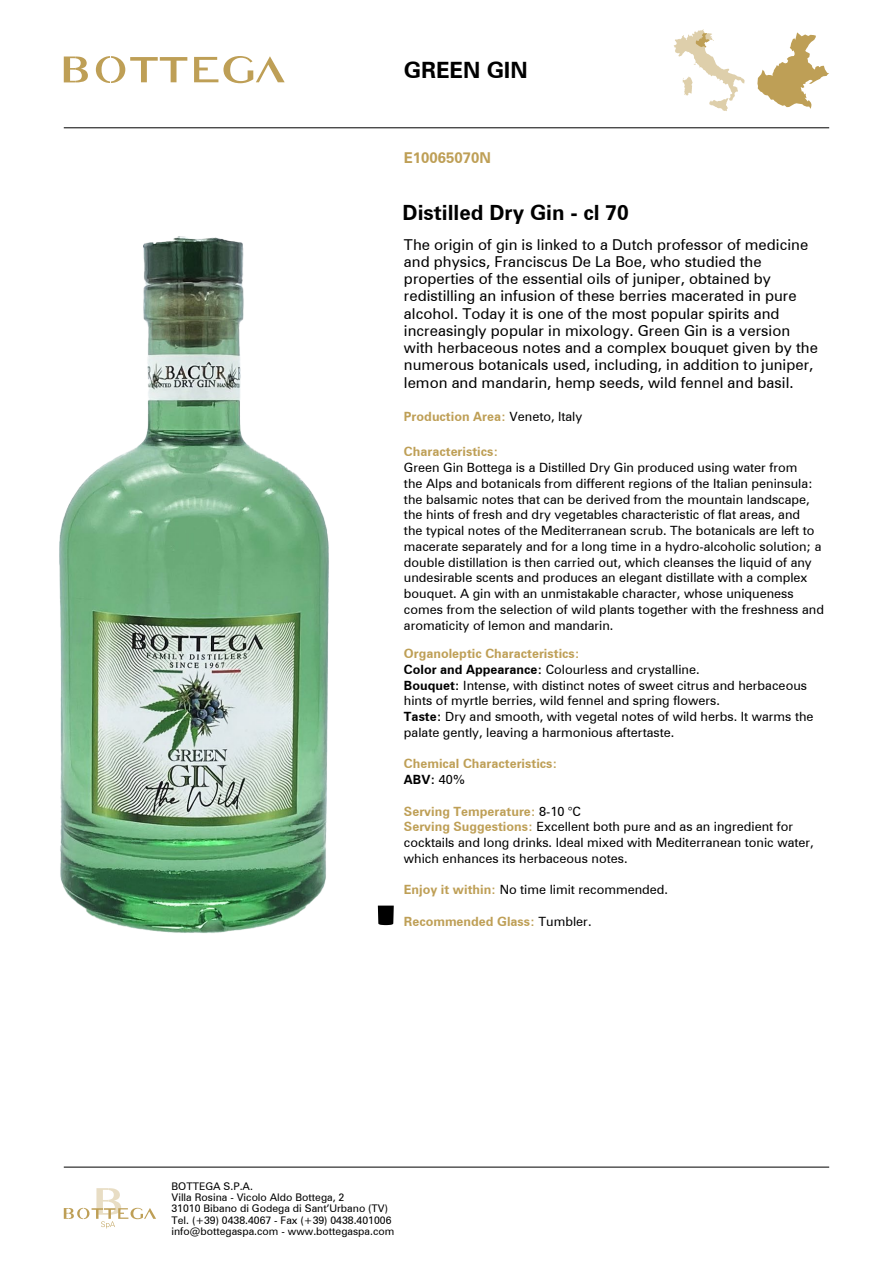
<style>
.page{position:relative;width:893px;height:1263px;background:#fff}
.page>*{position:absolute;margin:0;border:0;box-sizing:border-box;transform-origin:0 0}
.t1{font:700 22.5px "Zurich BT";color:#000}
.t2{font:700 21px "Zurich BT";color:#000}
.t3{font:15px/17.2px "Zurich BT";color:#000}
.t4{font:700 15px "Zurich BT";color:#be9f56}
.t5{font:12.75px/15.8px "Zurich BT";color:#000}
.t6{font:700 12.75px/15.8px "Zurich BT";color:#be9f56}
.t7{font:10.5px/11.2px "Zurich BT";color:#000}
.s1{font-weight:400;color:#000}
.s2{font-weight:700;color:#be9f56}
.s3{font-weight:700}
.s4{color:#000}
</style>
<div class="page">
<hr style="left:64px;top:128px;width:765px;height:1px;background:#000">
<hr style="left:64px;top:1167px;width:765px;height:1px;background:#000">
<svg style="left:64px;top:1188px;width:92px;height:40px"></svg>
<svg style="left:757px;top:32px;width:72px;height:77px"></svg>
<svg style="left:674px;top:29px;width:71px;height:82px"></svg>
<svg style="left:64px;top:57px;width:24px;height:25px"></svg>
<svg style="left:194px;top:56px;width:91px;height:27px"></svg>
<svg style="left:96px;top:56px;width:91px;height:27px"></svg>
<img style="left:59px;top:236px;width:335px;height:697px">
<h1 class="t1" style="left:404px;top:57px;width:125px">GREEN GIN</h1>
<p class="t4" style="left:404px;top:149px;width:88px">E10065070N</p>
<h2 class="t2" style="left:403px;top:200px;width:228px">Distilled Dry Gin - cl 70</h2>
<p class="t3" style="left:404px;top:235px;width:416px">The origin of gin is linked to a Dutch professor of medicine and physics, Franciscus De La Boe, who studied the properties of the essential oils of juniper, obtained by redistilling an infusion of these berries macerated in pure alcohol. Today it is one of the most popular spirits and increasingly popular in mixology. Green Gin is a version with herbaceous notes and a complex bouquet given by the numerous botanicals used, including, in addition to juniper, lemon and mandarin, hemp seeds, wild fennel and basil.</p>
<p class="t6" style="left:404px;top:409px;width:180px">Production Area: <span class="s1">Veneto, Italy</span></p>
<p class="t6" style="left:404px;top:444px;width:96px">Characteristics:</p>
<p class="t5" style="left:404px;top:460px;width:422px">Green Gin Bottega is a Distilled Dry Gin produced using water from<br>the Alps and botanicals from different regions of the Italian peninsula: the balsamic notes that can be derived from the mountain landscape, the hints of fresh and dry vegetables characteristic of flat areas, and<br>the typical notes of the Mediterranean scrub. The botanicals are left to macerate separately and for a long time in a hydro-alcoholic solution; a double distillation is then carried out, which cleanses the liquid of any undesirable scents and produces an elegant distillate with a complex bouquet. A gin with an unmistakable character, whose uniqueness comes from the selection of wild plants together with the freshness and aromaticity of lemon and mandarin.</p>
<p class="t5" style="left:404px;top:646px;width:411px"><span class="s2">Organoleptic Characteristics:<br></span><span class="s3">Color and Appearance:</span> Colourless and crystalline.<br><span class="s3">Bouquet:</span> Intense, with distinct notes of sweet citrus and herbaceous hints of myrtle berries, wild fennel and spring flowers.<br><span class="s3">Taste:</span> Dry and smooth, with vegetal notes of wild herbs. It warms the palate gently, leaving a harmonious aftertaste.</p>
<p class="t6" style="left:404px;top:756px;width:155px">Chemical Characteristics:<br><span class="s4">ABV:</span> <span class="s1">40%</span></p>
<p class="t5" style="left:404px;top:803px;width:411px"><span class="s2">Serving Temperature:</span> 8-10 °C<br><span class="s2">Serving Suggestions:</span> Excellent both pure and as an ingredient for cocktails and long drinks. Ideal mixed with Mediterranean tonic water, which enhances its herbaceous notes.</p>
<p class="t5" style="left:404px;top:882px;width:266px"><span class="s2">Enjoy it within:</span> No time limit recommended.</p>
<p class="t6" style="left:404px;top:913px;width:189px">Recommended Glass: <span class="s1">Tumbler.</span></p>
<p class="t7" style="left:171px;top:1180px;width:224px">BOTTEGA S.P.A.<br>Villa Rosina - Vicolo Aldo Bottega, 2<br>31010 Bibano di Godega di Sant’Urbano (TV)<br>Tel. (+39) 0438.4067 - Fax (+39) 0438.401006 info@bottegaspa.com - www.bottegaspa.com</p>
</div>
